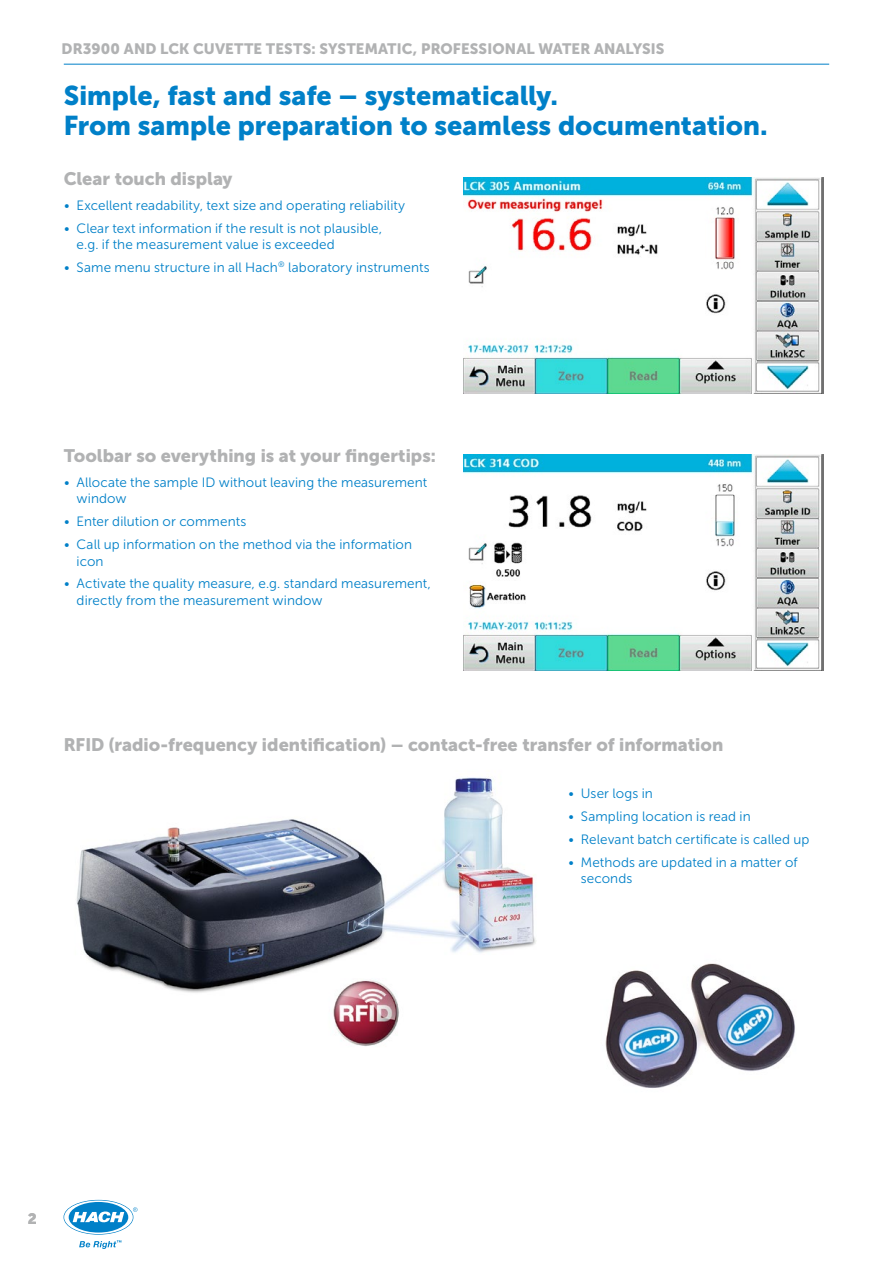
<style>
.page{position:relative;width:893px;height:1263px;background:#fff}
.page>*{position:absolute;margin:0;border:0;box-sizing:border-box;transform-origin:0 0}
.t1{font:27px/30px "Museo Sans Cyrl 900";color:#0080c8}
.t2{font:18px "Museo Sans Cyrl 900";color:#b1b2b3}
.t3{font:15px "Museo Sans Cyrl 900";letter-spacing:.01em;color:#b1b2b3}
.t4{font:13.5px/16.5px "Museo Sans Cyrl 300";letter-spacing:.01em;color:#0080c8}
</style>
<div class="page">
<hr style="left:64px;top:64px;width:765px;height:1px;background:#0080c8">
<svg style="left:64px;top:1200px;width:73px;height:34px"></svg>
<svg style="left:79px;top:1240px;width:42px;height:9px"></svg>
<img style="left:76px;top:777px;width:460px;height:269px">
<img style="left:605px;top:963px;width:190px;height:125px">
<img style="left:463px;top:177px;width:360px;height:216px">
<img style="left:463px;top:454px;width:360px;height:216px">
<p class="t3" style="left:62px;top:40px;width:604px">DR3900 AND LCK CUVETTE TESTS: SYSTEMATIC, PROFESSIONAL WATER ANALYSIS</p>
<h1 class="t1" style="left:64px;top:81px;width:705px">Simple, fast and safe – systematically.<br>From sample preparation to seamless documentation.</h1>
<h2 class="t2" style="left:64px;top:168px;width:170px">Clear touch display</h2>
<p class="t4" style="left:64px;top:197px;width:343px">• Excellent readability, text size and operating reliability</p>
<p class="t4" style="left:77px;top:220px;width:307px;text-indent:-13px">• Clear text information if the result is not plausible, e.g. if the measurement value is exceeded</p>
<p class="t4" style="left:64px;top:259px;width:368px">• Same menu structure in all Hach<sup>®</sup> laboratory instruments</p>
<h2 class="t2" style="left:64px;top:445px;width:373px">Toolbar so everything is at your fingertips:</h2>
<p class="t4" style="left:77px;top:474px;width:352px;text-indent:-13px">• Allocate the sample ID without leaving the measurement window</p>
<p class="t4" style="left:64px;top:513px;width:184px">• Enter dilution or comments</p>
<p class="t4" style="left:77px;top:536px;width:337px;text-indent:-13px">• Call up information on the method via the information icon</p>
<p class="t4" style="left:77px;top:576px;width:356px;text-indent:-13px">• Activate the quality measure, e.g. standard measurement, directly from the measurement window</p>
<h2 class="t2" style="left:64px;top:735px;width:661px">RFID (radio-frequency identification) – contact-free transfer of information</h2>
<p class="t4" style="left:568px;top:785px;width:86px">• User logs in</p>
<p class="t4" style="left:568px;top:808px;width:184px">• Sampling location is read in</p>
<p class="t4" style="left:568px;top:831px;width:243px">• Relevant batch certificate is called up</p>
<p class="t4" style="left:581px;top:854px;width:218px;text-indent:-13px">• Methods are updated in a matter of seconds</p>
<p class="t3" style="left:28px;top:1210px;width:10px">2</p>
</div>
